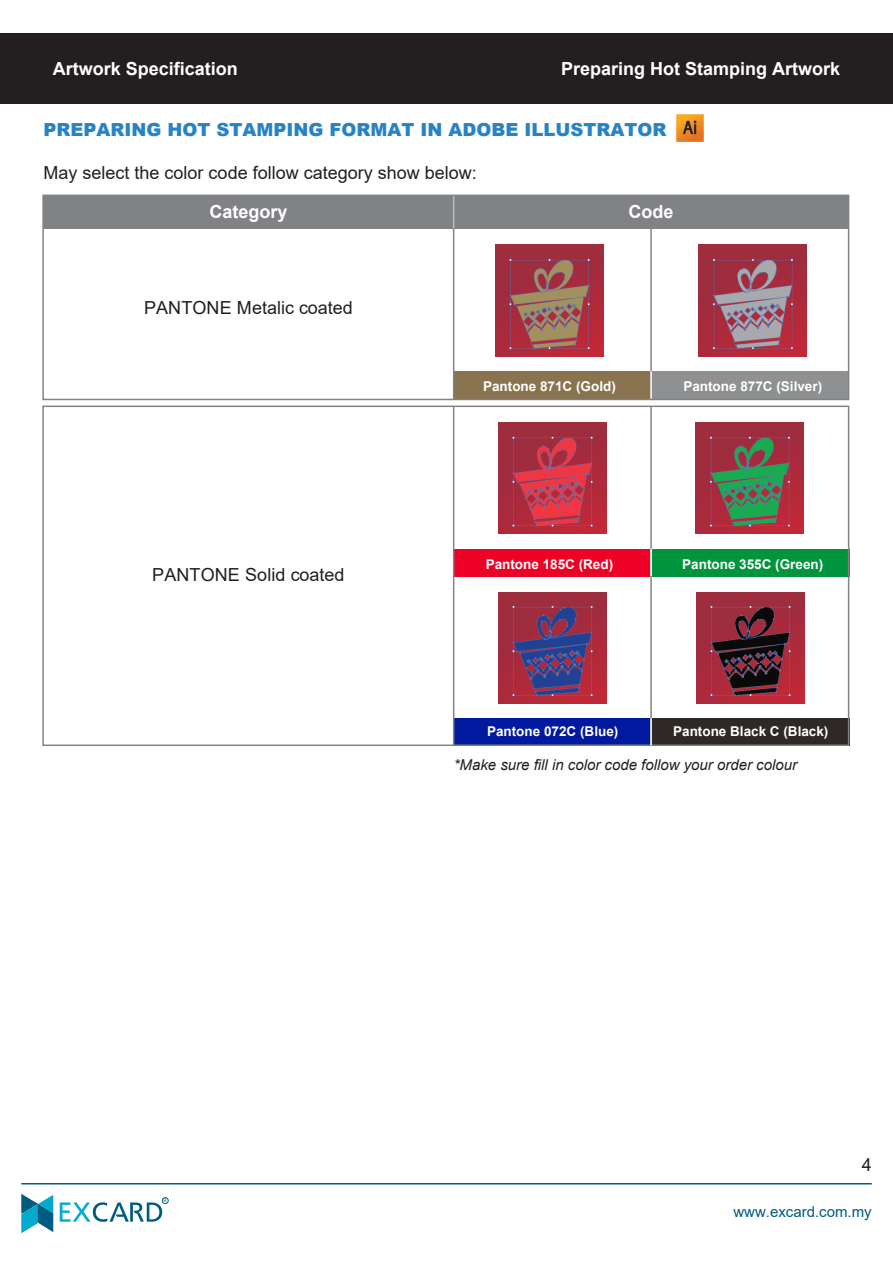
<style>
.page{position:relative;width:893px;height:1263px;background:#fff}
.page>*{position:absolute;margin:0;border:0;box-sizing:border-box;transform-origin:0 0}
.t1{font:18px "Arial";color:#231f20}
.t2{font:700 18px "Arial";color:#fff}
.t3{font:900 18px "Arial";color:#2783c5}
.t4{font:italic 15px "Arial";color:#231f20}
.t5{font:15px "Arial";color:#005b80}
.t6{font:700 13.5px "Arial";color:#fff}
.t7{font:4.8px "Arial";color:#005b80}
</style>
<div class="page">
<div style="left:651px;top:371px;width:198px;height:28px;background:#8e9091"></div>
<div style="left:454px;top:371px;width:197px;height:28px;background:#89744f"></div>
<div style="left:43px;top:195px;width:806px;height:33px;background:#808285"></div>
<hr style="left:453px;top:196px;width:1px;height:32px;background:#bcbdc0">
<hr style="left:453px;top:228px;width:1px;height:171px;background:#808285">
<img style="left:495px;top:245px;width:108px;height:111px">
<img style="left:699px;top:245px;width:108px;height:111px">
<div style="left:42px;top:195px;width:807px;height:205px;border:2px solid #808285"></div>
<hr style="left:650px;top:228px;width:2px;height:171px;background:#808285">
<div style="left:651px;top:549px;width:199px;height:27px;background:#00943d"></div>
<div style="left:454px;top:549px;width:197px;height:27px;background:#ef0027"></div>
<img style="left:498px;top:423px;width:108px;height:111px">
<img style="left:696px;top:423px;width:108px;height:111px">
<img style="left:696px;top:592px;width:108px;height:111px">
<img style="left:498px;top:592px;width:108px;height:111px">
<div style="left:651px;top:718px;width:198px;height:27px;background:#2e2926"></div>
<div style="left:454px;top:718px;width:197px;height:27px;background:#00199f"></div>
<div style="left:42px;top:406px;width:807px;height:340px;border:2px solid #808285"></div>
<hr style="left:453px;top:406px;width:1px;height:339px;background:#808285">
<hr style="left:650px;top:406px;width:2px;height:339px;background:#808285">
<hr style="left:650px;top:718px;width:2px;height:27px;background:#fff">
<hr style="left:650px;top:371px;width:2px;height:28px;background:#fff">
<hr style="left:650px;top:549px;width:2px;height:27px;background:#fff">
<svg style="left:676px;top:114px;width:27px;height:28px"></svg>
<div style="left:0;top:33px;width:893px;height:71px;background:#231f20"></div>
<hr style="left:21px;top:1183px;width:851px;height:1px;background:#005b80">
<svg style="left:21px;top:1194px;width:32px;height:39px"></svg>
<svg style="left:60px;top:1202px;width:102px;height:20px"></svg>
<div style="left:162px;top:1197px;width:6px;height:7px;border:1px solid #005b80;border-radius:50%"></div>
<h1 class="t2" style="left:53px;top:56px;width:187px">Artwork Specification</h1>
<h1 class="t2" style="left:561px;top:56px;width:281px">Preparing Hot Stamping Artwork</h1>
<h1 class="t3" style="left:44px;top:117px;width:624px">PREPARING HOT STAMPING FORMAT IN ADOBE ILLUSTRATOR</h1>
<h1 class="t1" style="left:44px;top:160px;width:435px">May select the color code follow category show below:</h1>
<h1 class="t2" style="left:209px;top:199px;width:80px">Category</h1>
<h1 class="t2" style="left:629px;top:199px;width:46px">Code</h1>
<h1 class="t1" style="left:144px;top:295px;width:210px">PANTONE Metalic coated</h1>
<p class="t6" style="left:483px;top:376px;width:134px">Pantone 871C (Gold)</p>
<p class="t6" style="left:683px;top:376px;width:140px">Pantone 877C (Silver)</p>
<h1 class="t1" style="left:152px;top:562px;width:194px">PANTONE Solid coated</h1>
<p class="t6" style="left:486px;top:554px;width:129px">Pantone 185C (Red)</p>
<p class="t6" style="left:682px;top:554px;width:143px">Pantone 355C (Green)</p>
<p class="t6" style="left:487px;top:722px;width:133px">Pantone 072C (Blue)</p>
<p class="t6" style="left:673px;top:722px;width:157px">Pantone Black C (Black)</p>
<p class="t7" style="left:164px;top:1197px;width:5px">R</p>
<p class="t4" style="left:454px;top:755px;width:345px">*Make sure fill in color code follow your order colour</p>
<h1 class="t1" style="left:862px;top:1152px;width:12px">4</h1>
<p class="t5" style="left:733px;top:1202px;width:140px">www.excard.com.my</p>
</div>
